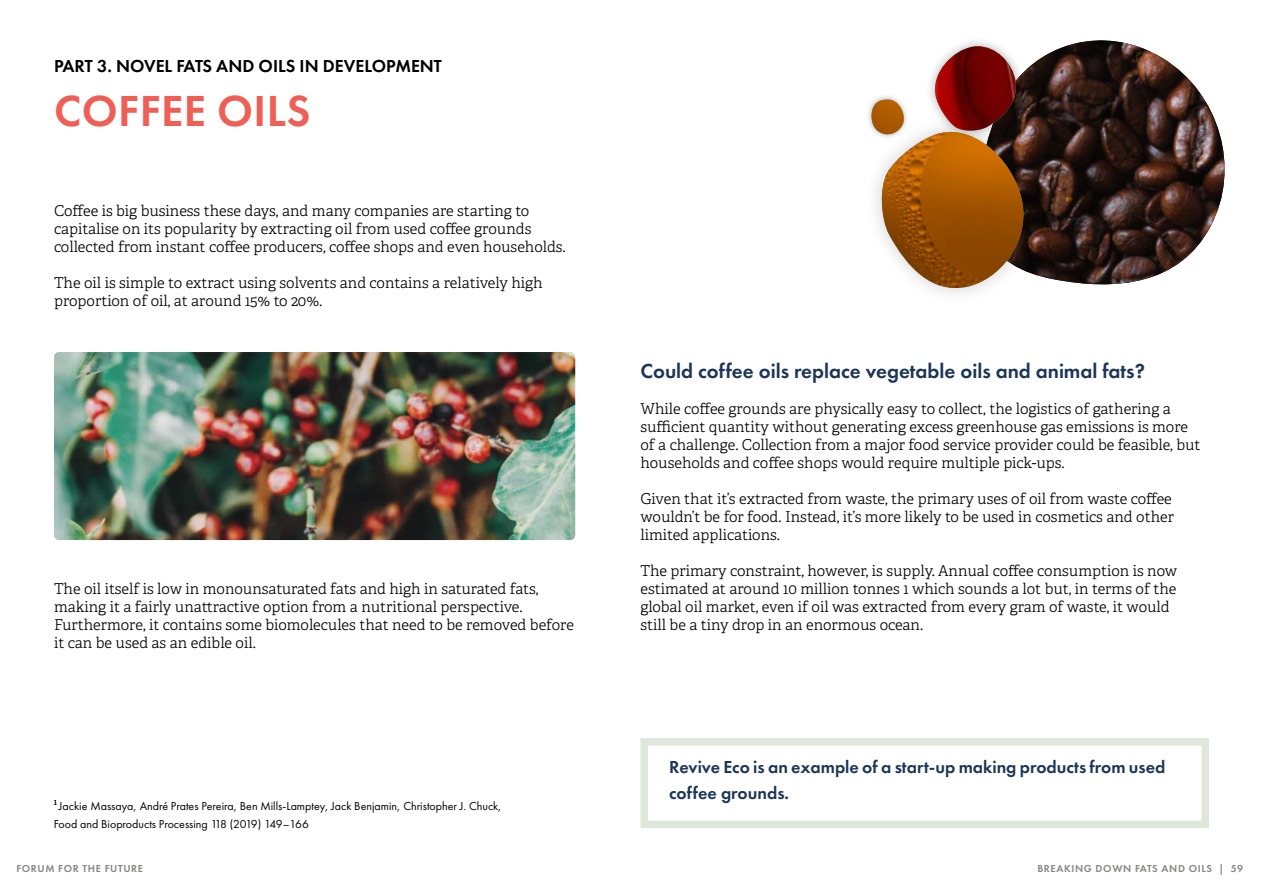
<style>
.page{position:relative;width:1263px;height:893px;background:#fff}
.page>*{position:absolute;margin:0;border:0;box-sizing:border-box;transform-origin:0 0}
.t1{font:600 45px "Futura PT";letter-spacing:.01em;color:#ee6055}
.t2{font:600 21px "Futura PT";color:#1d3557}
.t3{font:600 18px/25.5px "Futura PT";color:#1d3557}
.t4{font:600 18px "Futura PT";color:#000}
.t5{font:300 15px/18px "Adelle";color:#000}
.t6{font:12px/18px "Futura PT";color:#000}
.t7{font:600 10.5px "Futura PT";letter-spacing:.06em;color:#878786}
</style>
<div class="page">
<svg style="left:640px;top:738px;width:569px;height:90px"></svg>
<img style="left:1029px;top:40px;width:196px;height:245px">
<div style="left:864px;top:114px;width:177px;height:192px;background:#000;opacity:.2"></div>
<div style="left:865px;top:93px;width:45px;height:47px;background:#000;opacity:.32"></div>
<svg style="left:871px;top:43px;width:158px;height:251px"></svg>
<img style="left:871px;top:100px;width:34px;height:35px">
<img style="left:54px;top:352px;width:521px;height:188px">
<p class="t4" style="left:54px;top:58px;width:389px">PART 3. NOVEL FATS AND OILS IN DEVELOPMENT</p>
<h1 class="t1" style="left:54px;top:92px;width:258px">COFFEE OILS</h1>
<p class="t5" style="left:54px;top:203px;width:513px">Coffee is big business these days, and many companies are starting to capitalise on its popularity by extracting oil from used coffee grounds collected from instant coffee producers, coffee shops and even households.</p>
<p class="t5" style="left:54px;top:275px;width:490px">The oil is simple to extract using solvents and contains a relatively high proportion of oil, at around 15% to 20%.</p>
<p class="t5" style="left:54px;top:581px;width:521px">The oil itself is low in monounsaturated fats and high in saturated fats, making it a fairly unattractive option from a nutritional perspective.<br>Furthermore, it contains some biomolecules that need to be removed before it can be used as an edible oil.</p>
<p class="t6" style="left:54px;top:798px;width:449px"><sup>1</sup> Jackie Massaya, André Prates Pereira, Ben Mills-Lamptey, Jack Benjamin, Christopher J. Chuck,<br>Food and Bioproducts Processing 118 (2019) 149–166</p>
<h2 class="t2" style="left:640px;top:362px;width:506px">Could coffee oils replace vegetable oils and animal fats?</h2>
<p class="t5" style="left:640px;top:401px;width:562px">While coffee grounds are physically easy to collect, the logistics of gathering a sufficient quantity without generating excess greenhouse gas emissions is more of a challenge. Collection from a major food service provider could be feasible, but households and coffee shops would require multiple pick-ups.</p>
<p class="t5" style="left:640px;top:491px;width:535px">Given that it’s extracted from waste, the primary uses of oil from waste coffee wouldn’t be for food. Instead, it’s more likely to be used in cosmetics and other limited applications.</p>
<p class="t5" style="left:640px;top:563px;width:538px">The primary constraint, however, is supply. Annual coffee consumption is now estimated at around 10 million tonnes 1 which sounds a lot but, in terms of the global oil market, even if oil was extracted from every gram of waste, it would still be a tiny drop in an enormous ocean.</p>
<p class="t3" style="left:669px;top:756px;width:498px">Revive Eco is an example of a start-up making products from used coffee grounds.</p>
<p class="t7" style="left:16px;top:862px;width:128px">FORUM FOR THE FUTURE</p>
<p class="t7" style="left:1037px;top:864px;width:207px">BREAKING DOWN FATS AND OILS | 59</p>
</div>
